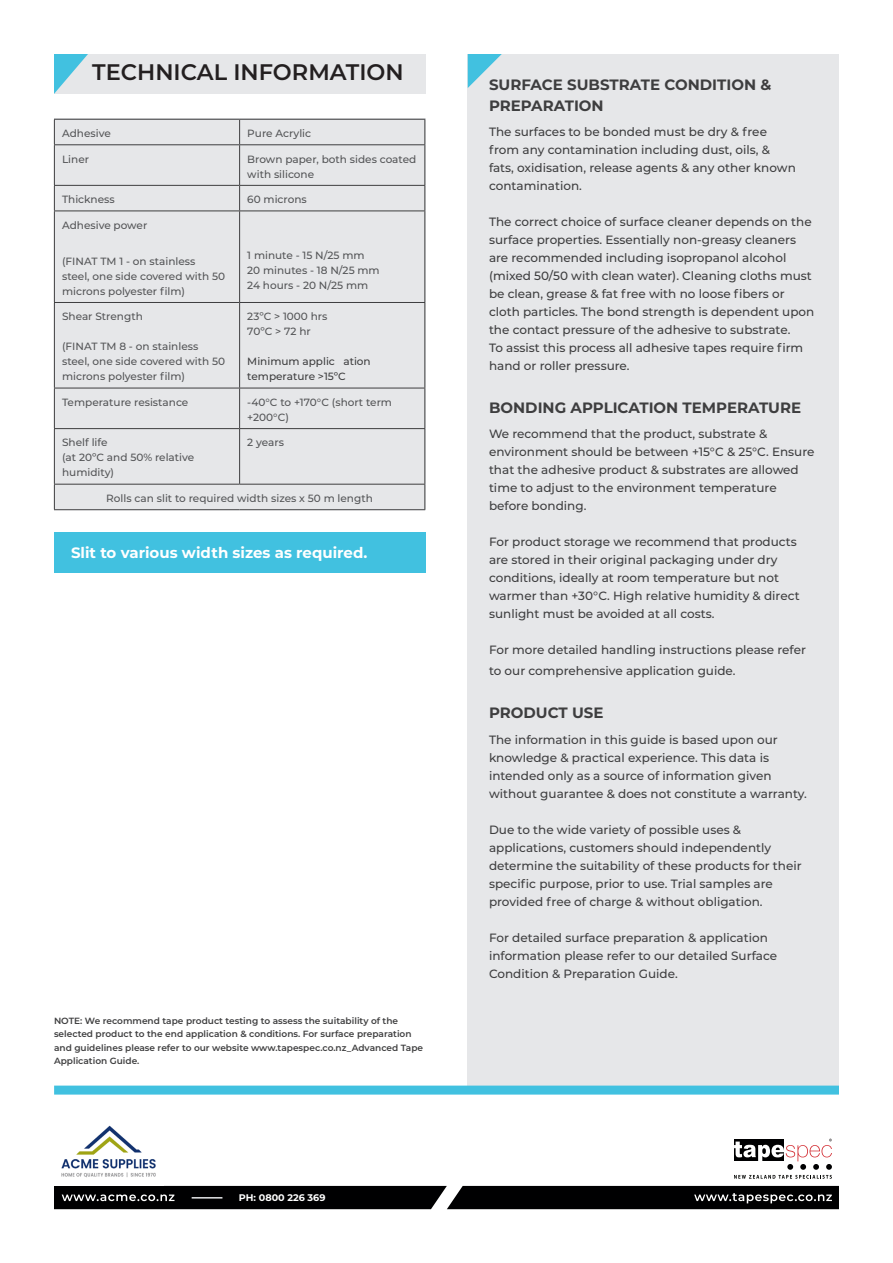
<style>
.page{position:relative;width:893px;height:1263px;background:#fff}
.page>*{position:absolute;margin:0;border:0;box-sizing:border-box;transform-origin:0 0}
.t1{font:600 22.5px "Montserrat";color:#231f20}
.t2{font:700 15px "Montserrat";color:#3e3e3f}
.t3{font:700 15px "Montserrat";color:#fff}
.t4{font:500 12px/18px "Montserrat";color:#3e3e3f}
.t5{font:500 10.5px/15px "Montserrat";color:#545557}
.t6{font:500 10.5px/15px "Montserrat";color:#3e3e3f}
.t7{font:700 9.6px "Montserrat";color:#fff}
.t8{font:600 9px/13.5px "Montserrat";color:#3e3e3f}
</style>
<div class="page">
<div style="left:54px;top:54px;width:371px;height:40px;background:#e6e7e9"></div>
<svg style="left:54px;top:54px;width:34px;height:40px"></svg>
<div style="left:55px;top:120px;width:369px;height:389px;background:#e6e7e9"></div>
<hr style="left:54px;top:119px;width:186px;height:1px;background:#3e3e3f">
<svg style="left:54px;top:120px;width:1px;height:24px"></svg>
<hr style="left:240px;top:119px;width:185px;height:1px;background:#3e3e3f">
<svg style="left:239px;top:120px;width:1px;height:24px"></svg>
<svg style="left:424px;top:120px;width:1px;height:24px"></svg>
<hr style="left:54px;top:144px;width:186px;height:1px;background:#3e3e3f">
<hr style="left:54px;top:145px;width:1px;height:40px;background:#3e3e3f">
<hr style="left:240px;top:144px;width:185px;height:1px;background:#3e3e3f">
<hr style="left:239px;top:145px;width:1px;height:40px;background:#3e3e3f">
<hr style="left:424px;top:145px;width:1px;height:40px;background:#3e3e3f">
<hr style="left:54px;top:185px;width:186px;height:1px;background:#3e3e3f">
<svg style="left:54px;top:186px;width:1px;height:25px"></svg>
<hr style="left:240px;top:185px;width:185px;height:1px;background:#3e3e3f">
<svg style="left:239px;top:186px;width:1px;height:25px"></svg>
<svg style="left:424px;top:186px;width:1px;height:25px"></svg>
<hr style="left:54px;top:211px;width:186px;height:1px;background:#3e3e3f">
<hr style="left:54px;top:211px;width:1px;height:91px;background:#3e3e3f">
<hr style="left:240px;top:211px;width:185px;height:1px;background:#3e3e3f">
<hr style="left:239px;top:211px;width:1px;height:91px;background:#3e3e3f">
<hr style="left:424px;top:211px;width:1px;height:91px;background:#3e3e3f">
<hr style="left:54px;top:302px;width:186px;height:1px;background:#3e3e3f">
<hr style="left:54px;top:303px;width:1px;height:85px;background:#3e3e3f">
<hr style="left:240px;top:302px;width:185px;height:1px;background:#3e3e3f">
<hr style="left:239px;top:303px;width:1px;height:85px;background:#3e3e3f">
<hr style="left:424px;top:303px;width:1px;height:85px;background:#3e3e3f">
<hr style="left:54px;top:388px;width:186px;height:1px;background:#3e3e3f">
<hr style="left:54px;top:388px;width:1px;height:40px;background:#3e3e3f">
<hr style="left:240px;top:388px;width:185px;height:1px;background:#3e3e3f">
<hr style="left:239px;top:388px;width:1px;height:40px;background:#3e3e3f">
<hr style="left:424px;top:388px;width:1px;height:40px;background:#3e3e3f">
<hr style="left:54px;top:428px;width:186px;height:1px;background:#3e3e3f">
<hr style="left:54px;top:429px;width:1px;height:55px;background:#3e3e3f">
<hr style="left:240px;top:428px;width:185px;height:1px;background:#3e3e3f">
<hr style="left:239px;top:429px;width:1px;height:55px;background:#3e3e3f">
<hr style="left:424px;top:429px;width:1px;height:55px;background:#3e3e3f">
<hr style="left:54px;top:484px;width:186px;height:1px;background:#3e3e3f">
<svg style="left:54px;top:484px;width:1px;height:25px"></svg>
<hr style="left:240px;top:484px;width:185px;height:1px;background:#3e3e3f">
<svg style="left:424px;top:484px;width:1px;height:25px"></svg>
<hr style="left:54px;top:509px;width:186px;height:1px;background:#3e3e3f">
<hr style="left:240px;top:509px;width:185px;height:1px;background:#3e3e3f">
<div style="left:468px;top:54px;width:371px;height:1037px;background:#e6e7e9"></div>
<svg style="left:468px;top:54px;width:34px;height:34px"></svg>
<div style="left:54px;top:532px;width:371px;height:40px;background:#41c1e0"></div>
<div style="left:54px;top:1085px;width:785px;height:9px;background:#41c1e0"></div>
<svg style="left:54px;top:1186px;width:785px;height:23px;background:#0e0e0f"></svg>
<hr style="left:192px;top:1197px;width:30px;height:1px;background:#e6e7e9">
<svg style="left:734px;top:1139px;width:98px;height:40px"></svg>
<img style="left:61px;top:1125px;width:95px;height:53px">
<p class="t1" style="left:92px;top:57px;width:313px">TECHNICAL INFORMATION</p>
<p class="t5" style="left:62px;top:125px;width:50px">Adhesive</p>
<p class="t5" style="left:247px;top:125px;width:65px">Pure Acrylic</p>
<p class="t5" style="left:62px;top:151px;width:29px">Liner</p>
<p class="t5" style="left:247px;top:151px;width:170px">Brown paper, both sides coated with silicone</p>
<p class="t5" style="left:62px;top:192px;width:54px">Thickness</p>
<p class="t5" style="left:247px;top:192px;width:61px">60 microns</p>
<p class="t5" style="left:62px;top:217px;width:87px">Adhesive power</p>
<p class="t5" style="left:62px;top:253px;width:164px">(FINAT TM 1 - on stainless steel, one side covered with 50 microns polyester film)</p>
<p class="t5" style="left:247px;top:247px;width:119px">1 minute - 15 N/25 mm</p>
<p class="t5" style="left:247px;top:262px;width:134px">20 minutes - 18 N/25 mm</p>
<p class="t5" style="left:247px;top:277px;width:122px">24 hours - 20 N/25 mm</p>
<p class="t5" style="left:62px;top:309px;width:82px">Shear Strength</p>
<p class="t5" style="left:62px;top:339px;width:164px">(FINAT TM 8 - on stainless steel, one side covered with 50 microns polyester film)</p>
<p class="t5" style="left:247px;top:309px;width:82px">23ºC &gt; 1000 hrs</p>
<p class="t5" style="left:247px;top:324px;width:65px">70ºC &gt; 72 hr</p>
<p class="t6" style="left:247px;top:354px;width:125px">Minimum applic ation temperature &gt;15ºC</p>
<p class="t5" style="left:62px;top:394px;width:128px">Temperature resistance</p>
<p class="t5" style="left:247px;top:394px;width:146px">-40°C to +170°C (short term +200°C)</p>
<p class="t5" style="left:62px;top:435px;width:47px">Shelf life</p>
<p class="t5" style="left:62px;top:450px;width:134px">(at 20ºC and 50% relative humidity)</p>
<p class="t5" style="left:247px;top:435px;width:38px">2 years</p>
<p class="t5" style="left:106px;top:490px;width:268px">Rolls can slit to required width sizes x 50 m length</p>
<p class="t3" style="left:71px;top:542px;width:298px">Slit to various width sizes as required.</p>
<p class="t8" style="left:54px;top:1013px;width:371px">NOTE: We recommend tape product testing to assess the suitability of the selected product to the end application &amp; conditions. For surface preparation and guidelines please refer to our website www.tapespec.co.nz_Advanced Tape Application Guide.</p>
<p class="t7" style="left:239px;top:1191px;width:88px">PH: 0800 226 369</p>
<p class="t2" style="left:489px;top:74px;width:284px">SURFACE SUBSTRATE CONDITION &amp;</p>
<p class="t2" style="left:489px;top:95px;width:116px">PREPARATION</p>
<p class="t4" style="left:489px;top:123px;width:308px">The surfaces to be bonded must be dry &amp; free from any contamination including dust, oils, &amp; fats, oxidisation, release agents &amp; any other known contamination.</p>
<p class="t4" style="left:489px;top:213px;width:327px">The correct choice of surface cleaner depends on the surface properties. Essentially non-greasy cleaners are recommended including isopropanol alcohol (mixed 50/50 with clean water). Cleaning cloths must be clean, grease &amp; fat free with no loose fibers or cloth particles. The bond strength is dependent upon the contact pressure of the adhesive to substrate.<br>To assist this process all adhesive tapes require firm hand or roller pressure.</p>
<p class="t2" style="left:489px;top:397px;width:314px">BONDING APPLICATION TEMPERATURE</p>
<p class="t4" style="left:489px;top:425px;width:327px">We recommend that the product, substrate &amp; environment should be between +15°C &amp; 25°C. Ensure that the adhesive product &amp; substrates are allowed time to adjust to the environment temperature before bonding.</p>
<p class="t4" style="left:489px;top:533px;width:312px">For product storage we recommend that products are stored in their original packaging under dry conditions, ideally at room temperature but not warmer than +30°C. High relative humidity &amp; direct sunlight must be avoided at all costs.</p>
<p class="t4" style="left:489px;top:639px;width:318px;line-height:21px">For more detailed handling instructions please refer to our comprehensive application guide.</p>
<p class="t2" style="left:489px;top:702px;width:116px">PRODUCT USE</p>
<p class="t4" style="left:489px;top:730px;width:319px">The information in this guide is based upon our knowledge &amp; practical experience. This data is intended only as a source of information given without guarantee &amp; does not constitute a warranty.</p>
<p class="t4" style="left:489px;top:820px;width:314px">Due to the wide variety of possible uses &amp; applications, customers should independently determine the suitability of these products for their specific purpose, prior to use. Trial samples are provided free of charge &amp; without obligation.</p>
<p class="t4" style="left:489px;top:928px;width:290px">For detailed surface preparation &amp; application information please refer to our detailed Surface</p>
<p class="t4" style="left:489px;top:964px;width:190px">Condition &amp; Preparation Guide.</p>
</div>
